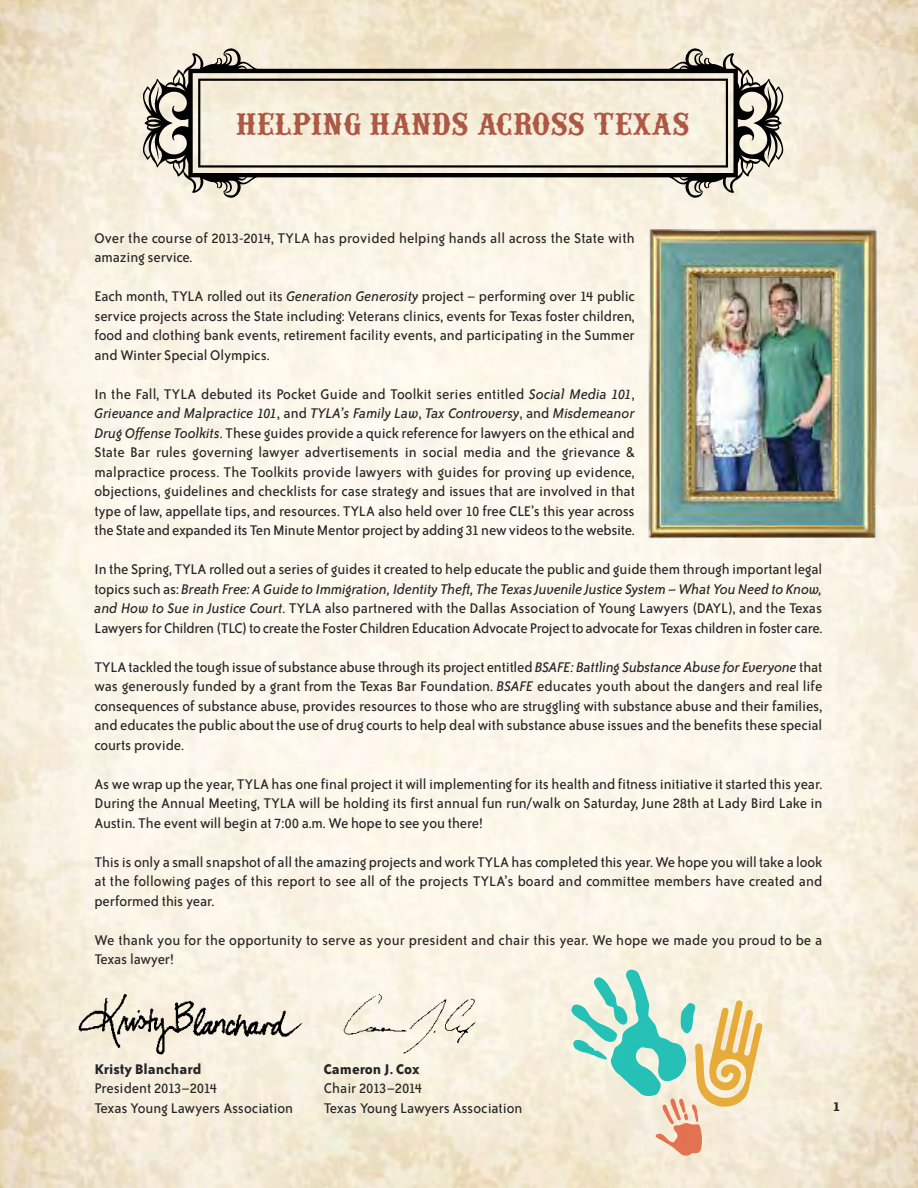
<style>
.page{position:relative;width:918px;height:1188px;background:#fff}
.page>*{position:absolute;margin:0;border:0;box-sizing:border-box;transform-origin:0 0}
.t1{font:700 31.5px "IFCRAILROAD";letter-spacing:.025em;color:#ac5845}
.t2{font:16.2px/19.5px "Bailey Sans ITC";letter-spacing:-.005em;color:#272627;text-align:justify}
.t3{font:700 16.2px "Bailey Sans ITC";color:#272627}
.t4{font:700 15px "Bailey Sans ITC";color:#272627}
.s1{font-style:italic}
</style>
<div class="page">
<svg style="left:571px;top:968px;width:192px;height:205px"></svg>
<svg style="left:143px;top:48px;width:641px;height:151px;fill:#f5edd9"></svg>
<img style="left:72px;top:986px;width:243px;height:80px">
<img style="left:337px;top:989px;width:154px;height:69px">
<img style="left:647px;top:226px;width:233px;height:316px">
<h1 class="t1" style="left:237px;top:105px;width:454px">HELPING HANDS ACROSS TEXAS</h1>
<p class="t2" style="left:94px;top:229px;width:542px">Over the course of 2013-2014, TYLA has provided helping hands all across the State with amazing service.</p>
<p class="t2" style="left:94px;top:288px;width:542px">Each month, TYLA rolled out its <span class="s1">Generation Generosity</span> project – performing over 14 public service projects across the State including: Veterans clinics, events for Texas foster children, food and clothing bank events, retirement facility events, and participating in the Summer and Winter Special Olympics.</p>
<p class="t2" style="left:94px;top:385px;width:542px">In the Fall, TYLA debuted its Pocket Guide and Toolkit series entitled <span class="s1">Social Media 101</span>, <span class="s1">Grievance and Malpractice 101</span>, and <span class="s1">TYLA’s Family Law</span>, <span class="s1">Tax Controversy</span>, and <span class="s1">Misdemeanor Drug Offense Toolkits</span>. These guides provide a quick reference for lawyers on the ethical and State Bar rules governing lawyer advertisements in social media and the grievance &amp; malpractice process. The Toolkits provide lawyers with guides for proving up evidence, objections, guidelines and checklists for case strategy and issues that are involved in that type of law, appellate tips, and resources. TYLA also held over 10 free CLE’s this year across the State and expanded its Ten Minute Mentor project by adding 31 new videos to the website.</p>
<p class="t2" style="left:95px;top:561px;width:729px">In the Spring, TYLA rolled out a series of guides it created to help educate the public and guide them through important legal topics such as: <span class="s1">Breath Free: A Guide to Immigration, Identity Theft, The Texas Juvenile Justice System – What You Need to Know, and How to Sue in Justice Court</span>. TYLA also partnered with the Dallas Association of Young Lawyers (DAYL), and the Texas Lawyers for Children (TLC) to create the Foster Children Education Advocate Project to advocate for Texas children in foster care.</p>
<p class="t2" style="left:94px;top:658px;width:729px">TYLA tackled the tough issue of substance abuse through its project entitled <span class="s1">BSAFE: Battling Substance Abuse for Everyone</span> that was generously funded by a grant from the Texas Bar Foundation. <span class="s1">BSAFE</span> educates youth about the dangers and real life consequences of substance abuse, provides resources to those who are struggling with substance abuse and their families, and educates the public about the use of drug courts to help deal with substance abuse issues and the benefits these special courts provide.</p>
<p class="t2" style="left:94px;top:775px;width:730px">As we wrap up the year, TYLA has one final project it will implementing for its health and fitness initiative it started this year.<br>During the Annual Meeting, TYLA will be holding its first annual fun run/walk on Saturday, June 28th at Lady Bird Lake in Austin. The event will begin at 7:00 a.m. We hope to see you there!</p>
<p class="t2" style="left:94px;top:853px;width:729px">This is only a small snapshot of all the amazing projects and work TYLA has completed this year. We hope you will take a look at the following pages of this report to see all of the projects TYLA’s board and committee members have created and performed this year.</p>
<p class="t2" style="left:94px;top:931px;width:729px">We thank you for the opportunity to serve as your president and chair this year. We hope we made you proud to be a<br>Texas lawyer!</p>
<p class="t3" style="left:94px;top:1063px;width:109px">Kristy Blanchard</p>
<p class="t2" style="left:94px;top:1080px;width:200px">President 2013–2014<br>Texas Young Lawyers Association</p>
<p class="t3" style="left:324px;top:1063px;width:97px">Cameron J. Cox</p>
<p class="t2" style="left:324px;top:1080px;width:200px">Chair 2013–2014<br>Texas Young Lawyers Association</p>
<p class="t4" style="left:833px;top:1101px;width:9px">1</p>
</div>
